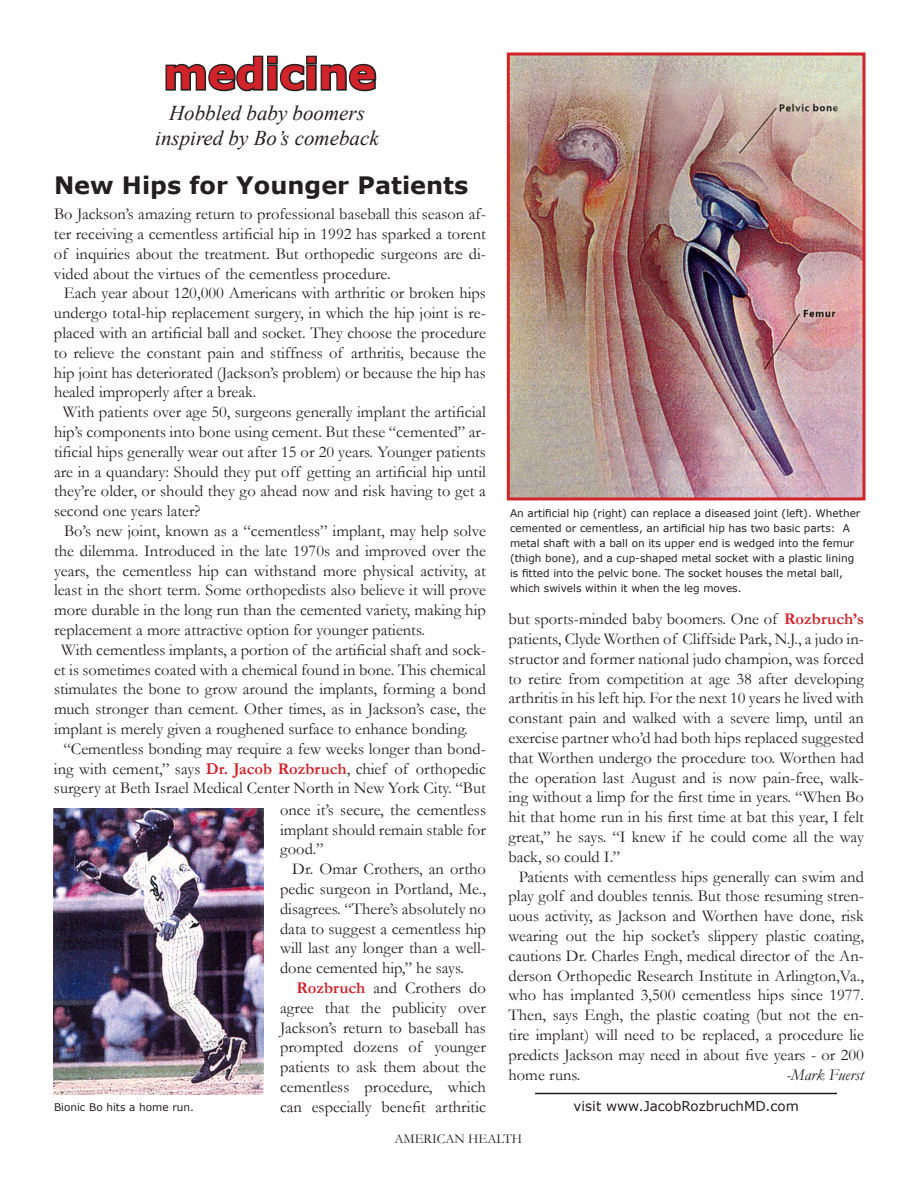
<style>
.page{position:relative;width:918px;height:1188px;background:#fff}
.page>*{position:absolute;margin:0;border:0;box-sizing:border-box;transform-origin:0 0}
.t1{font:700 42px "Verdana";color:#d1232a}
.t2{font:700 24px "Verdana";color:#231f20}
.t3{font:italic 21px/25.2px "Times New Roman";color:#231f20;text-align:center}
.t4{font:16.5px/19.8px "Garamond";color:#231f20;text-align:justify}
.t5{font:italic 16.5px "Garamond";color:#231f20}
.t6{font:13.5px "Verdana";color:#231f20}
.t7{font:13.5px "Garamond";color:#231f20}
.t8{font:10.5px/15px "Verdana";color:#231f20}
.s1{font-weight:700;color:#d1232a}
</style>
<div class="page">
<img style="left:511px;top:56px;width:351px;height:440px">
<div style="left:507px;top:52px;width:359px;height:448px;border:3px solid #d1232a"></div>
<img style="left:54px;top:809px;width:209px;height:286px">
<svg style="left:165px;top:55px;width:212px;height:37px"></svg>
<hr style="left:535px;top:1093px;width:302px;height:1px;background:#231f20">
<h1 class="t1" style="left:164px;top:47px;width:214px">medicine</h1>
<p class="t3" style="left:155px;top:99px;width:225px">Hobbled baby boomers inspired by Bo’s comeback</p>
<h2 class="t2" style="left:54px;top:170px;width:416px">New Hips for Younger Patients</h2>
<p class="t4" style="left:54px;top:204px;width:434px">Bo Jackson’s amazing return to professional baseball this season af&shy;ter receiving a cementless artificial hip in 1992 has sparked a torent of inquiries about the treatment. But orthopedic surgeons are di&shy;vided about the virtues of the cementless procedure.</p>
<p class="t4" style="left:64px;top:283px;width:424px">Each year about 120,000 Americans with arthritic or broken hips</p>
<p class="t4" style="left:54px;top:303px;width:434px">undergo total-hip replacement surgery, in which the hip joint is re-</p>
<p class="t4" style="left:54px;top:323px;width:433px">placed with an artificial ball and socket. They choose the procedure</p>
<p class="t4" style="left:54px;top:342px;width:434px">to relieve the constant pain and stiffness of arthritis, because the</p>
<p class="t4" style="left:54px;top:362px;width:434px">hip joint has deteriorated (Jackson’s problem) or because the hip has</p>
<p class="t4" style="left:54px;top:382px;width:204px">healed improperly after a break.</p>
<p class="t4" style="left:63px;top:402px;width:425px">With patients over age 50, surgeons generally implant the artificial</p>
<p class="t4" style="left:54px;top:422px;width:434px">hip’s components into bone using cement. But these “cemented” ar-</p>
<p class="t4" style="left:54px;top:441px;width:434px">tificial hips generally wear out after 15 or 20 years. Younger patients</p>
<p class="t4" style="left:54px;top:461px;width:434px">are in a quandary: Should they put off getting an artificial hip until</p>
<p class="t4" style="left:54px;top:481px;width:433px">they’re older, or should they go ahead now and risk having to get a</p>
<p class="t4" style="left:54px;top:501px;width:148px">second one years later?</p>
<p class="t4" style="left:64px;top:521px;width:423px">Bo’s new joint, known as a “cementless” implant, may help solve</p>
<p class="t4" style="left:54px;top:540px;width:434px">the dilemma. Introduced in the late 1970s and improved over the</p>
<p class="t4" style="left:54px;top:560px;width:434px">years, the cementless hip can withstand more physical activity, at</p>
<p class="t4" style="left:54px;top:580px;width:434px">least in the short term. Some orthopedists also believe it will prove</p>
<p class="t4" style="left:54px;top:600px;width:433px">more durable in the long run than the cemented variety, making hip</p>
<p class="t4" style="left:54px;top:620px;width:373px">replacement a more attractive option for younger patients.</p>
<p class="t4" style="left:61px;top:639px;width:426px">With cementless implants, a portion of the artificial shaft and sock-</p>
<p class="t4" style="left:54px;top:659px;width:434px">et is sometimes coated with a chemical found in bone. This chemical</p>
<p class="t4" style="left:54px;top:679px;width:433px">stimulates the bone to grow around the implants, forming a bond</p>
<p class="t4" style="left:54px;top:699px;width:433px">much stronger than cement. Other times, as in Jackson’s case, the</p>
<p class="t4" style="left:54px;top:719px;width:415px">implant is merely given a roughened surface to enhance bonding.</p>
<p class="t4" style="left:63px;top:738px;width:424px">“Cementless bonding may require a few weeks longer than bond-</p>
<p class="t4" style="left:54px;top:758px;width:433px">ing with cement,” says <span class="s1">Dr. Jacob Rozbruch</span>, chief of orthopedic</p>
<p class="t4" style="left:54px;top:778px;width:434px">surgery at Beth Israel Medical Center North in New York City. “But</p>
<p class="t4" style="left:280px;top:799px;width:207px">once it’s secure, the cementless implant should remain stable for good.”</p>
<p class="t4" style="left:280px;top:859px;width:207px;text-indent:12px">Dr. Omar Crothers, an ortho pedic surgeon in Portland, Me., disagrees. “There’s absolutely no data to suggest a cementless hip will last any longer than a well&shy;done cemented hip,” he says.</p>
<p class="t4" style="left:280px;top:977px;width:207px;text-indent:16px"><span class="s1">Rozbruch</span> and Crothers do agree that the publicity over Jackson’s return to baseball has prompted dozens of younger patients to ask them about the cementless procedure, which can especially benefit arthritic</p>
<p class="t8" style="left:54px;top:1099px;width:142px">Bionic Bo hits a home run.</p>
<p class="t8" style="left:510px;top:505px;width:352px">An artificial hip (right) can replace a diseased joint (left). Whether cemented or cementless, an artificial hip has two basic parts: A metal shaft with a ball on its upper end is wedged into the femur (thigh bone), and a cup-shaped metal socket with a plastic lining is fitted into the pelvic bone. The socket houses the metal ball, which swivels within it when the leg moves.</p>
<p class="t4" style="left:508px;top:609px;width:357px">but sports-minded baby boomers. One of <span class="s1">Rozbruch’s </span>patients, Clyde Worthen of Cliffside Park, N.J., a judo in&shy;structor and former national judo champion, was forced to retire from competition at age 38 after developing arthritis in his left hip. For the next 10 years he lived with constant pain and walked with a severe limp, until an exercise partner who’d had both hips replaced suggested that Worthen undergo the procedure too. Worthen had the operation last August and is now pain-free, walk&shy;ing without a limp for the first time in years. “When Bo hit that home run in his first time at bat this year, I felt great,” he says. “I knew if he could come all the way back, so could I.”</p>
<p class="t4" style="left:508px;top:866px;width:357px;text-indent:10px">Patients with cementless hips generally can swim and play golf and doubles tennis. But those resuming stren&shy;uous activity, as Jackson and Worthen have done, risk wearing out the hip socket’s slippery plastic coating, cautions Dr. Charles Engh, medical director of the An&shy;derson Orthopedic Research Institute in Arlington,Va., who has implanted 3,500 cementless hips since 1977.<br>Then, says Engh, the plastic coating (but not the en&shy;tire implant) will need to be replaced, a procedure lie predicts Jackson may need in about five years - or 200 home runs.</p>
<p class="t5" style="left:786px;top:1064px;width:79px">-Mark Fuerst</p>
<p class="t6" style="left:574px;top:1098px;width:227px">visit www.JacobRozbruchMD.com</p>
<p class="t7" style="left:394px;top:1130px;width:129px">AMERICAN HEALTH</p>
</div>
